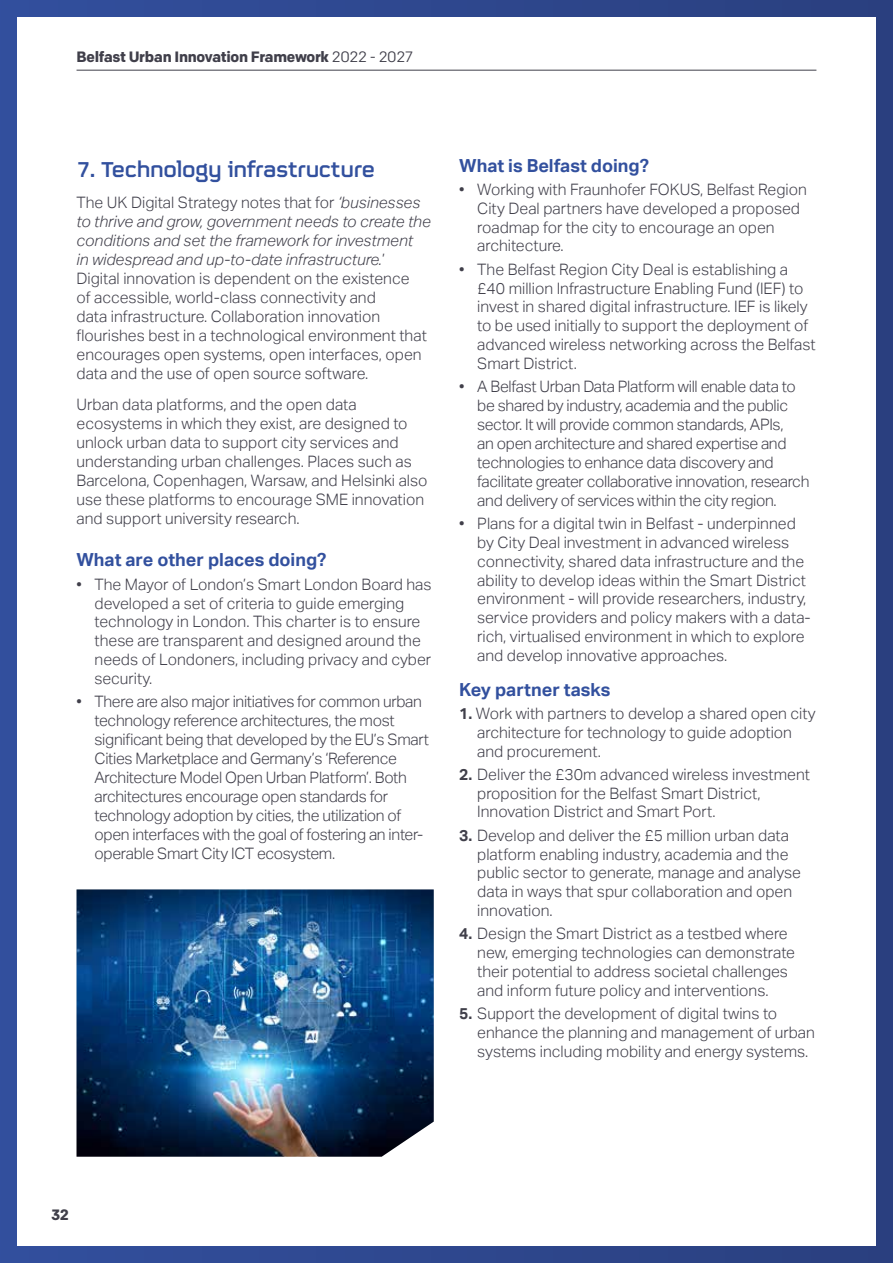
<style>
.page{position:relative;width:893px;height:1263px;background:#fff}
.page>*{position:absolute;margin:0;border:0;box-sizing:border-box;transform-origin:0 0}
.t1{font:500 24px "FS Sinclair";letter-spacing:-.02em;color:#32509e}
.t2{font:700 18px "Aktiv Grotesk";color:#32509e}
.t3{font:300 15.75px/18.9px "Aktiv Grotesk";color:#403f4a}
.t4{font:300 15.75px/18.9px "Aktiv Grotesk";letter-spacing:-.02em;color:#403f4a}
.t5{font:700 15px "Colfax";letter-spacing:-.02em;color:#403f4a}
.s1{font-weight:400}
.s2{font-style:italic}
.s3{font-weight:700}
</style>
<div class="page">
<div style="left:0;top:0;width:893px;height:1263px;background:linear-gradient(to right,#324f9d,#2a3f7f)"></div>
<div style="left:17px;top:17px;width:859px;height:1229px;background:#fff"></div>
<hr style="left:77px;top:70px;width:739px;height:1px;background:#403f4a">
<img style="left:77px;top:889px;width:357px;height:268px">
<p class="t5" style="left:77px;top:48px;width:338px">Belfast Urban Innovation Framework <span class="s1">2022 - 2027</span></p>
<h1 class="t1" style="left:77px;top:150px;width:300px">7. Technology infrastructure</h1>
<p class="t3" style="left:77px;top:194px;width:356px">The UK Digital Strategy notes that for <span class="s2">‘businesses to thrive and grow, government needs to create the conditions and set the framework for investment<br>in widespread and up-to-date infrastructure.</span>’ Digital innovation is dependent on the existence<br>of accessible, world-class connectivity and<br>data infrastructure. Collaboration innovation flourishes best in a technological environment that encourages open systems, open interfaces, open data and the use of open source software.</p>
<p class="t3" style="left:77px;top:395px;width:352px">Urban data platforms, and the open data ecosystems in which they exist, are designed to unlock urban data to support city services and understanding urban challenges. Places such as Barcelona, Copenhagen, Warsaw, and Helsinki also use these platforms to encourage SME innovation and support university research.</p>
<p class="t2" style="left:77px;top:550px;width:251px">What are other places doing?</p>
<p class="t3" style="left:95px;top:575px;width:339px;text-indent:-18px">• The Mayor of London’s Smart London Board has developed a set of criteria to guide emerging technology in London. This charter is to ensure these are transparent and designed around the needs of Londoners, including privacy and cyber security.</p>
<p class="t4" style="left:95px;top:692px;width:336px;text-indent:-18px">• There are also major initiatives for common urban technology reference architectures, the most significant being that developed by the EU’s Smart Cities Marketplace and Germany’s ‘Reference Architecture Model Open Urban Platform’. Both architectures encourage open standards for technology adoption by cities, the utilization of open interfaces with the goal of fostering an inter&shy;operable Smart City ICT ecosystem.</p>
<p class="t2" style="left:459px;top:155px;width:191px">What is Belfast doing?</p>
<p class="t3" style="left:477px;top:180px;width:331px;text-indent:-18px">• Working with Fraunhofer FOKUS, Belfast Region City Deal partners have developed a proposed roadmap for the city to encourage an open architecture.</p>
<p class="t3" style="left:477px;top:260px;width:340px;text-indent:-18px">• The Belfast Region City Deal is establishing a £40 million Infrastructure Enabling Fund (IEF) to invest in shared digital infrastructure. IEF is likely to be used initially to support the deployment of advanced wireless networking across the Belfast Smart District.</p>
<p class="t4" style="left:477px;top:377px;width:334px;text-indent:-18px">• A Belfast Urban Data Platform will enable data to be shared by industry, academia and the public sector. It will provide common standards, APIs,<br>an open architecture and shared expertise and technologies to enhance data discovery and facilitate greater collaborative innovation, research and delivery of services within the city region.</p>
<p class="t3" style="left:477px;top:514px;width:335px;text-indent:-18px">• Plans for a digital twin in Belfast - underpinned by City Deal investment in advanced wireless connectivity, shared data infrastructure and the ability to develop ideas within the Smart District environment - will provide researchers, industry, service providers and policy makers with a data&shy;rich, virtualised environment in which to explore and develop innovative approaches.</p>
<p class="t2" style="left:459px;top:679px;width:153px">Key partner tasks</p>
<p class="t3" style="left:477px;top:704px;width:340px;text-indent:-18px"><span class="s3">1.</span> Work with partners to develop a shared open city architecture for technology to guide adoption and procurement.</p>
<p class="t3" style="left:477px;top:765px;width:334px;text-indent:-18px"><span class="s3">2.</span> Deliver the £30m advanced wireless investment proposition for the Belfast Smart District,<br>Innovation District and Smart Port.</p>
<p class="t3" style="left:477px;top:826px;width:325px;text-indent:-18px"><span class="s3">3.</span> Develop and deliver the £5 million urban data platform enabling industry, academia and the public sector to generate, manage and analyse data in ways that spur collaboration and open innovation.</p>
<p class="t3" style="left:477px;top:924px;width:319px;text-indent:-18px"><span class="s3">4.</span> Design the Smart District as a testbed where new, emerging technologies can demonstrate their potential to address societal challenges and inform future policy and interventions.</p>
<p class="t3" style="left:477px;top:1004px;width:339px;text-indent:-18px"><span class="s3">5.</span> Support the development of digital twins to enhance the planning and management of urban systems including mobility and energy systems.</p>
<p class="t5" style="left:51px;top:1206px;width:20px">32</p>
</div>
